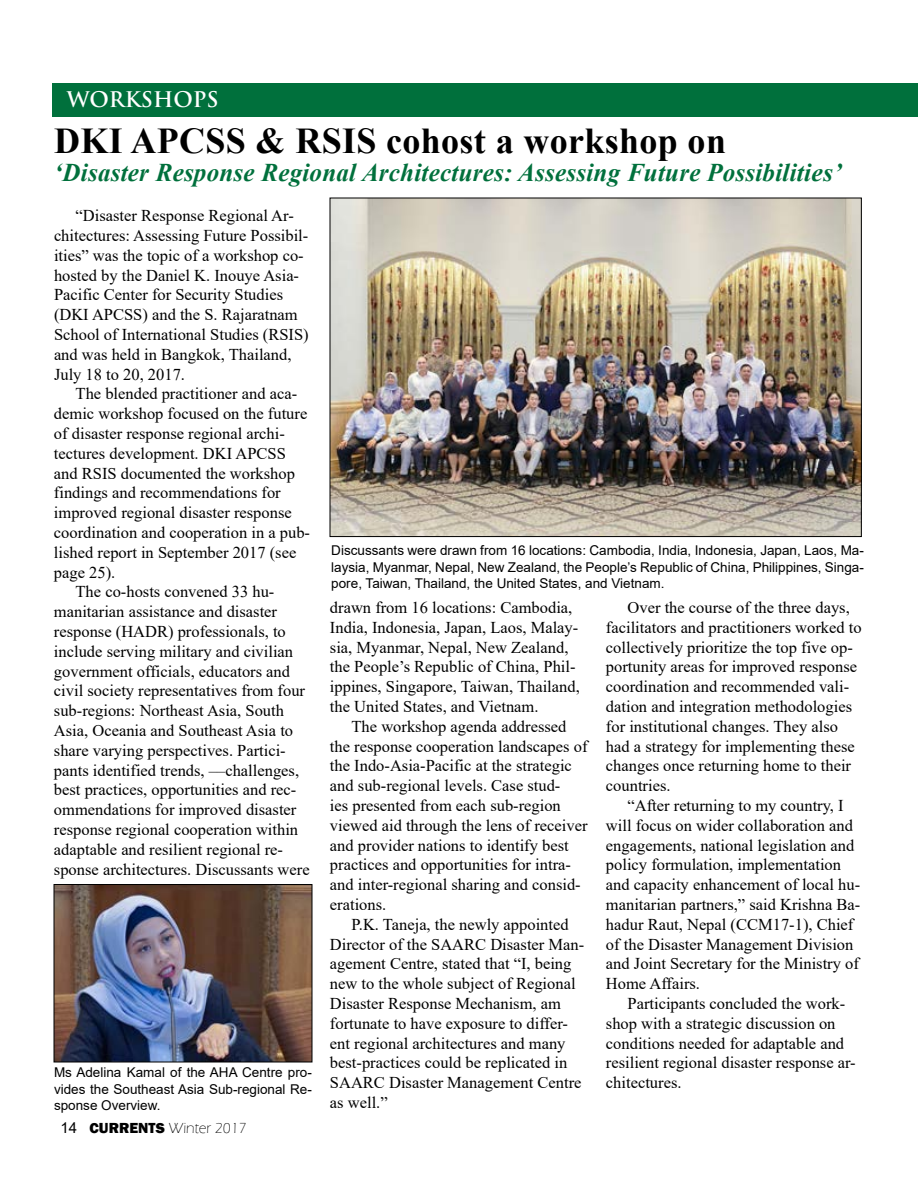
<style>
.page{position:relative;width:918px;height:1188px;background:#fff}
.page>*{position:absolute;margin:0;border:0;box-sizing:border-box;transform-origin:0 0}
.t1{font:700 36.3px "Times New Roman";letter-spacing:.01em;color:#000}
.t2{font:italic 700 25.5px "Times New Roman";letter-spacing:.01em;color:#00703c}
.t3{font:700 21px "Trajan Pro";color:#fff}
.t4{font:16.5px/19.8px "Times New Roman";color:#000}
.t5{font:300 15px "Eras ITC";color:#000}
.t6{font:13.5px/16.5px "Arial";color:#000;text-align:justify}
.s1{font-family:"Arial";font-weight:400}
.s2{font-family:"Franklin Gothic";font-weight:800}
</style>
<div class="page">
<img style="left:332px;top:200px;width:528px;height:335px">
<img style="left:56px;top:886px;width:254px;height:174px">
<div style="left:54px;top:884px;width:258px;height:178px;border:1px solid #000"></div>
<div style="left:53px;top:83px;width:865px;height:33px;background:#00703c"></div>
<p class="t3" style="left:67px;top:87px;width:153px">WORKSHOPS</p>
<h1 class="t1" style="left:54px;top:115px;width:674px">DKI APCSS &amp; RSIS cohost a workshop on</h1>
<h2 class="t2" style="left:54px;top:155px;width:789px">‘Disaster Response Regional Architectures: Assessing Future Possibilities’</h2>
<p class="t4" style="left:54px;top:205px;width:256px;text-indent:22px">“Disaster Response Regional Ar&shy;chitectures: Assessing Future Possibil&shy;ities” was the topic of a workshop co&shy;hosted by the Daniel K. Inouye Asia-Pacific Center for Security Studies (DKI APCSS) and the S. Rajaratnam School of International Studies (RSIS) and was held in Bangkok, Thailand, July 18 to 20, 2017.</p>
<p class="t4" style="left:76px;top:384px;width:223px">The blended practitioner and aca-</p>
<p class="t4" style="left:54px;top:403px;width:255px">demic workshop focused on the future</p>
<p class="t4" style="left:54px;top:423px;width:232px">of disaster response regional archi-</p>
<p class="t4" style="left:54px;top:443px;width:233px">tectures development. DKI APCSS</p>
<p class="t4" style="left:54px;top:463px;width:243px">and RSIS documented the workshop</p>
<p class="t4" style="left:54px;top:483px;width:228px">findings and recommendations for</p>
<p class="t4" style="left:54px;top:502px;width:239px">improved regional disaster response</p>
<p class="t4" style="left:54px;top:522px;width:258px">coordination and cooperation in a pub-</p>
<p class="t4" style="left:54px;top:542px;width:244px">lished report in September 2017 (see</p>
<p class="t4" style="left:54px;top:562px;width:63px">page 25).</p>
<p class="t4" style="left:76px;top:582px;width:200px">The co-hosts convened 33 hu-</p>
<p class="t4" style="left:54px;top:601px;width:225px">manitarian assistance and disaster</p>
<p class="t4" style="left:54px;top:621px;width:233px">response (HADR) professionals, to</p>
<p class="t4" style="left:54px;top:641px;width:241px">include serving military and civilian</p>
<p class="t4" style="left:54px;top:661px;width:238px">government officials, educators and</p>
<p class="t4" style="left:54px;top:681px;width:253px">civil society representatives from four</p>
<p class="t4" style="left:54px;top:700px;width:232px">sub-regions: Northeast Asia, South</p>
<p class="t4" style="left:54px;top:720px;width:241px">Asia, Oceania and Southeast Asia to</p>
<p class="t4" style="left:54px;top:740px;width:233px">share varying perspectives. Partici-</p>
<p class="t4" style="left:54px;top:760px;width:247px">pants identified trends, ––challenges,</p>
<p class="t4" style="left:54px;top:780px;width:244px">best practices, opportunities and rec-</p>
<p class="t4" style="left:54px;top:799px;width:244px">ommendations for improved disaster</p>
<p class="t4" style="left:54px;top:819px;width:246px">response regional cooperation within</p>
<p class="t4" style="left:54px;top:839px;width:231px">adaptable and resilient regional re-</p>
<p class="t4" style="left:54px;top:859px;width:257px">sponse architectures. Discussants were</p>
<p class="t6" style="left:54px;top:1064px;width:259px">Ms Adelina Kamal of the AHA Centre pro&shy;vides the Southeast Asia Sub-regional Re&shy;sponse Overview.</p>
<p class="t5" style="left:61px;top:1119px;width:188px"><span class="s1">14</span> <span class="s2">CURRENTS</span> Winter 2017</p>
<p class="t6" style="left:331px;top:542px;width:534px">Discussants were drawn from 16 locations: Cambodia, India, Indonesia, Japan, Laos, Ma&shy;laysia, Myanmar, Nepal, New Zealand, the People’s Republic of China, Philippines, Singa&shy;pore, Taiwan, Thailand, the United States, and Vietnam.</p>
<p class="t4" style="left:330px;top:597px;width:251px">drawn from 16 locations: Cambodia, India, Indonesia, Japan, Laos, Malay&shy;sia, Myanmar, Nepal, New Zealand, the People’s Republic of China, Phil&shy;ippines, Singapore, Taiwan, Thailand, the United States, and Vietnam.</p>
<p class="t4" style="left:330px;top:716px;width:259px;text-indent:22px">The workshop agenda addressed the response cooperation landscapes of the Indo-Asia-Pacific at the strategic and sub-regional levels. Case stud-<br>ies presented from each sub-region viewed aid through the lens of receiver and provider nations to identify best practices and opportunities for intra&shy;and inter-regional sharing and consid&shy;erations.</p>
<p class="t4" style="left:330px;top:914px;width:256px;text-indent:22px">P.K. Taneja, the newly appointed Director of the SAARC Disaster Man&shy;agement Centre, stated that “I, being new to the whole subject of Regional Disaster Response Mechanism, am fortunate to have exposure to differ&shy;ent regional architectures and many best-practices could be replicated in SAARC Disaster Management Centre as well.”</p>
<p class="t4" style="left:606px;top:597px;width:257px;text-indent:22px">Over the course of the three days, facilitators and practitioners worked to collectively prioritize the top five op&shy;portunity areas for improved response coordination and recommended vali&shy;dation and integration methodologies for institutional changes. They also had a strategy for implementing these changes once returning home to their countries.</p>
<p class="t4" style="left:606px;top:795px;width:256px;text-indent:22px">“After returning to my country, I will focus on wider collaboration and engagements, national legislation and policy formulation, implementation and capacity enhancement of local hu&shy;manitarian partners,” said Krishna Ba&shy;hadur Raut, Nepal (CCM17-1), Chief of the Disaster Management Division and Joint Secretary for the Ministry of Home Affairs.</p>
<p class="t4" style="left:606px;top:993px;width:251px;text-indent:22px">Participants concluded the work&shy;shop with a strategic discussion on conditions needed for adaptable and resilient regional disaster response ar&shy;chitectures.</p>
</div>
